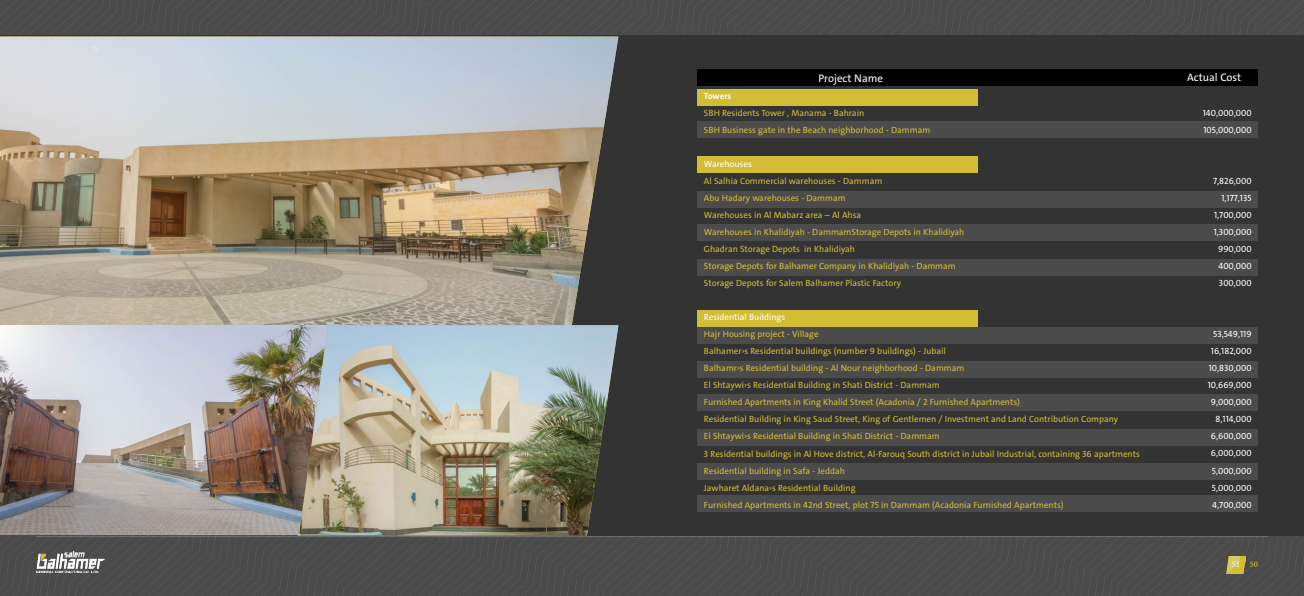
<style>
.page{position:relative;width:1304px;height:596px;background:#fff}
.page>*{position:absolute;margin:0;border:0;box-sizing:border-box;transform-origin:0 0}
.t1{font:12px "Adobe Arabic";color:#d3bd35}
.t2{font:12px "Adobe Arabic";color:#fff}
.t3{font:11px "The Sans";color:#fff}
.t4{font:9px/17px "The Sans";color:#d3bd35}
.t5{font:9px/17px "The Sans";color:#fff;text-align:right}
.t6{font:700 9px "The Sans";color:#fff}
</style>
<div class="page">
<img style="left:0;top:0;width:1304px;height:595px">
<img style="left:36px;top:551px;width:69px;height:20px">
<div style="left:0;top:35px;width:1304px;height:501px;background:#333"></div>
<div style="left:698px;top:69px;width:560px;height:17px;background:#000"></div>
<div style="left:698px;top:89px;width:280px;height:17px;background:#d3bd35"></div>
<div style="left:698px;top:224px;width:560px;height:17px;background:#4b4b4c"></div>
<div style="left:698px;top:156px;width:280px;height:17px;background:#d3bd35"></div>
<div style="left:698px;top:360px;width:560px;height:17px;background:#4b4b4c"></div>
<div style="left:698px;top:394px;width:560px;height:17px;background:#4b4b4c"></div>
<div style="left:698px;top:310px;width:280px;height:17px;background:#d3bd35"></div>
<div style="left:698px;top:463px;width:560px;height:16px;background:#4b4b4c"></div>
<div style="left:698px;top:428px;width:560px;height:17px;background:#4b4b4c"></div>
<div style="left:698px;top:495px;width:560px;height:17px;background:#4b4b4c"></div>
<div style="left:698px;top:121px;width:560px;height:17px;background:#4b4b4c"></div>
<div style="left:698px;top:259px;width:560px;height:17px;background:#4b4b4c"></div>
<div style="left:698px;top:191px;width:560px;height:17px;background:#4b4b4c"></div>
<div style="left:698px;top:327px;width:560px;height:17px;background:#4b4b4c"></div>
<img style="left:0;top:37px;width:618px;height:288px">
<img style="left:298px;top:325px;width:320px;height:210px">
<img style="left:0;top:325px;width:328px;height:209px">
<img style="left:1226px;top:556px;width:19px;height:17px">
<p class="t3" style="left:819px;top:71px;width:66px">Project Name</p>
<p class="t6" style="left:704px;top:90px;width:29px">Towers</p>
<p class="t4" style="left:704px;top:105px;width:228px">SBH Residents Tower , Manama - Bahrain<br>SBH Business gate in the Beach neighborhood - Dammam</p>
<p class="t5" style="left:704px;top:156px;width:49px">Warehouses</p>
<p class="t4" style="left:704px;top:173px;width:180px">Al Salhia Commercial warehouses - Dammam</p>
<p class="t4" style="left:704px;top:190px;width:143px">Abu Hadary warehouses - Dammam</p>
<p class="t4" style="left:704px;top:207px;width:159px">Warehouses in Al Mabarz area – Al Ahsa</p>
<p class="t4" style="left:704px;top:224px;width:262px">Warehouses in Khalidiyah - DammamStorage Depots in Khalidiyah</p>
<p class="t4" style="left:804px;top:241px;width:52px">in Khalidiyah</p>
<p class="t4" style="left:704px;top:241px;width:253px">Ghadran Storage Depots<br>Storage Depots for Balhamer Company in Khalidiyah - Dammam<br>Storage Depots for Salem Balhamer Plastic Factory</p>
<p class="t5" style="left:704px;top:309px;width:83px">Residential Buildings</p>
<p class="t4" style="left:704px;top:326px;width:437px">Hajr Housing project - Village<br>Balhamer s› Residential buildings (number 9 buildings -) Jubail<br>Balhamr s› Residential building - Al Nour neighborhood - Dammam<br>El Shtaywi s› Residential Building in Shati District - Dammam<br>Furnished Apartments in King Khalid Street (Acadonia 2/ Furnished Apartments(<br>Residential Building in King Saud Street, King of Gentlemen / Investment and Land Contribution Company<br>El Shtaywi s› Residential Building in Shati District - Dammam<br>3 Residential buildings in Al Hove district, Al-Farouq South district in Jubail Industrial, containing 36 apartments Residential building in Safa - Jeddah<br>Jawharet Aldana s› Residential Building<br>Furnished Apartments in 42nd Street, plot 75 in Dammam (Acadonia Furnished Apartments(</p>
<p class="t3" style="left:1187px;top:70px;width:56px">Actual Cost</p>
<p class="t5" style="left:1203px;top:105px;width:51px;text-align:left">140,000,000<br>105,000,000</p>
<p class="t5" style="left:1213px;top:173px;width:40px">7,826,000<br>1,177,135<br>1,700,000<br>1,300,000<br>990,000<br>400,000<br>300,000</p>
<p class="t5" style="left:1208px;top:326px;width:45px">53,549,119<br>16,182,000<br>10,830,000<br>10,669,000<br>9,000,000<br>8,114,000<br>6,600,000<br>6,000,000<br>5,000,000<br>5,000,000<br>4,700,000</p>
<h1 class="t2" style="left:1232px;top:555px;width:10px">51</h1>
<h1 class="t1" style="left:1249px;top:556px;width:10px">50</h1>
</div>
